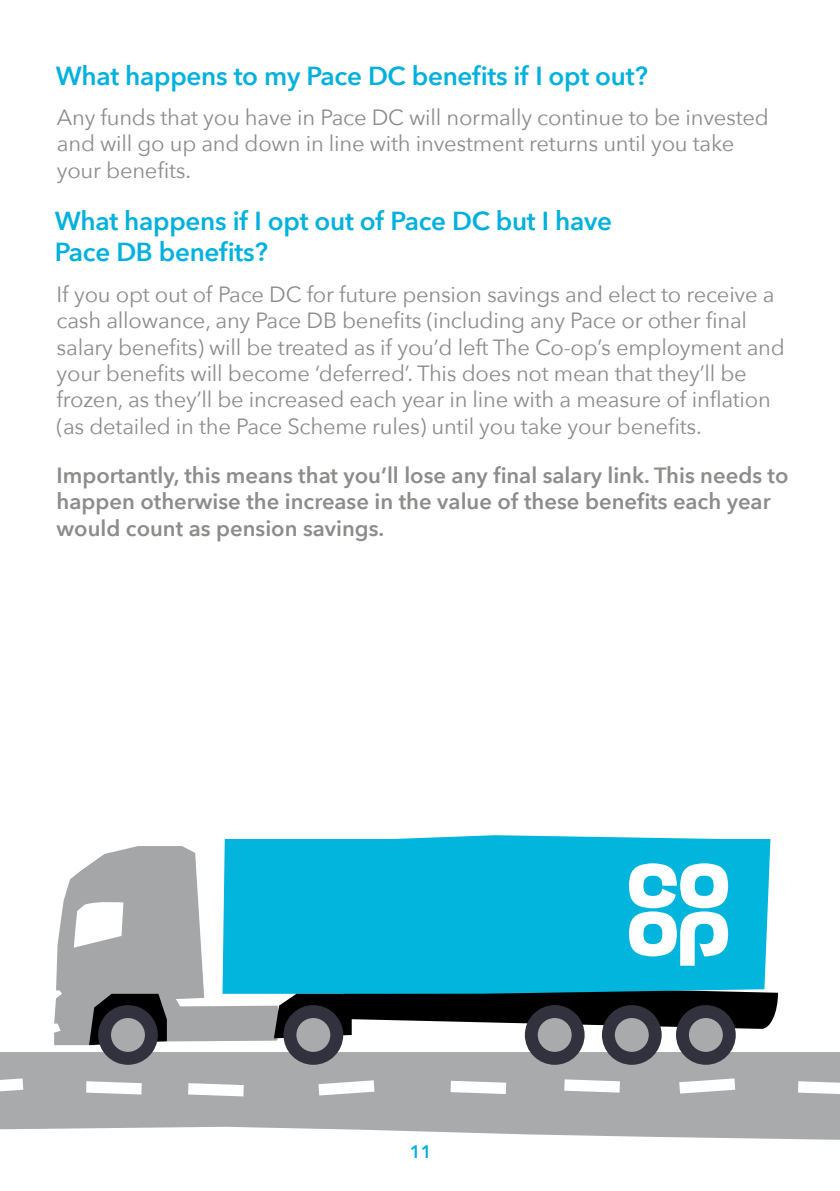
<style>
.page{position:relative;width:840px;height:1191px;background:#fff}
.page>*{position:absolute;margin:0;border:0;box-sizing:border-box;transform-origin:0 0}
.t1{font:600 26px/31.2px "Avenir Next";letter-spacing:-.01em;color:#00b1dd}
.t2{font:22px/26.4px "Avenir Next";letter-spacing:-.01em;color:#8c8c8b}
.t3{font:600 22px/26.4px "Avenir Next";color:#8c8c8b}
.t4{font:600 18px "Avenir Next";color:#00b1dd}
</style>
<div class="page">
<svg style="left:0;top:1052px;width:839px;height:88px;background:#b1b3b5"></svg>
<div style="left:224px;top:835px;width:546px;height:147px;background:#01b5dd"></div>
<div style="left:524px;top:1005px;width:60px;height:59px;background:#32313e;border-radius:50%"></div>
<div style="left:537px;top:1018px;width:34px;height:34px;background:#a8aaac;border-radius:50%"></div>
<div style="left:601px;top:1005px;width:60px;height:59px;background:#32313e;border-radius:50%"></div>
<div style="left:614px;top:1018px;width:34px;height:34px;background:#a8aaac;border-radius:50%"></div>
<div style="left:675px;top:1005px;width:60px;height:59px;background:#32313e;border-radius:50%"></div>
<div style="left:688px;top:1018px;width:34px;height:34px;background:#a8aaac;border-radius:50%"></div>
<svg style="left:54px;top:846px;width:225px;height:199px;fill:#a4a6a8"></svg>
<svg style="left:89px;top:993px;width:78px;height:52px;background:#292a2a"></svg>
<div style="left:98px;top:1005px;width:60px;height:59px;background:#32313e;border-radius:50%"></div>
<div style="left:111px;top:1018px;width:34px;height:34px;background:#a8aaac;border-radius:50%"></div>
<svg style="left:73px;top:900px;width:50px;height:47px"></svg>
<svg style="left:628px;top:863px;width:99px;height:102px"></svg>
<svg style="left:274px;top:982px;width:503px;height:56px"></svg>
<div style="left:283px;top:1005px;width:60px;height:59px;background:#32313e;border-radius:50%"></div>
<div style="left:296px;top:1018px;width:34px;height:34px;background:#a8aaac;border-radius:50%"></div>
<svg style="left:74px;top:1075px;width:79px;height:25px"></svg>
<svg style="left:0;top:1072px;width:35px;height:28px"></svg>
<svg style="left:176px;top:1077px;width:79px;height:25px"></svg>
<svg style="left:786px;top:1075px;width:53px;height:25px"></svg>
<svg style="left:667px;top:1072px;width:79px;height:28px"></svg>
<svg style="left:306px;top:1073px;width:80px;height:29px"></svg>
<svg style="left:439px;top:1074px;width:78px;height:26px"></svg>
<svg style="left:552px;top:1073px;width:79px;height:25px"></svg>
<p class="t1" style="left:56px;top:59px;width:593px">What happens to my Pace DC benefits if I opt out?</p>
<p class="t2" style="left:57px;top:103px;width:713px">Any funds that you have in Pace DC will normally continue to be invested and will go up and down in line with investment returns until you take your benefits.</p>
<p class="t1" style="left:55px;top:205px;width:558px">What happens if I opt out of Pace DC but I have<br>Pace DB benefits?</p>
<p class="t2" style="left:57px;top:280px;width:729px">If you opt out of Pace DC for future pension savings and elect to receive a cash allowance, any Pace DB benefits (including any Pace or other final salary benefits) will be treated as if you’d left The Co-op’s employment and your benefits will become ‘deferred’. This does not mean that they’ll be frozen, as they’ll be increased each year in line with a measure of inflation (as detailed in the Pace Scheme rules) until you take your benefits.</p>
<p class="t3" style="left:57px;top:461px;width:733px">Importantly, this means that you’ll lose any final salary link. This needs to happen otherwise the increase in the value of these benefits each year would count as pension savings.</p>
<p class="t4" style="left:409px;top:1136px;width:23px">11</p>
</div>
